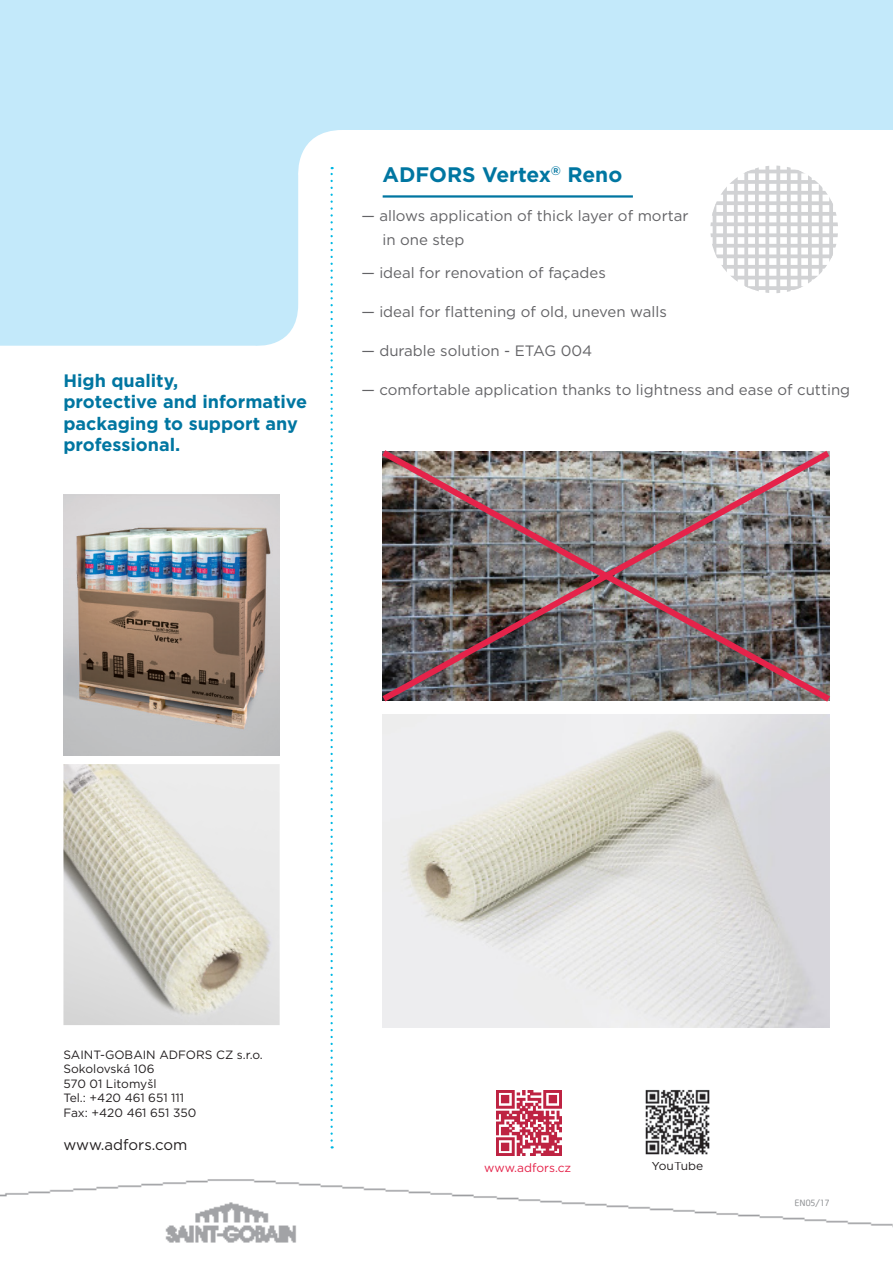
<style>
.page{position:relative;width:893px;height:1263px;background:#fff}
.page>*{position:absolute;margin:0;border:0;box-sizing:border-box;transform-origin:0 0}
.t1{font:700 21px "Gotham";color:#0076a1}
.t2{font:700 18px/21.6px "Gotham";color:#0076a1}
.t3{font:15px "Gotham";color:#636366}
.t4{font:15px "Gotham";color:#231f20}
.t5{font:12px "Gotham";color:#231f20}
.t6{font:12px "Gotham";color:#e5234a}
.t7{font:12px "Gotham";color:#231f20}
.t8{font:9px "Core Sans M45";color:#939598}
</style>
<div class="page">
<img style="left:0;top:1179px;width:892px;height:64px">
<svg style="left:330px;top:352px;width:2px;height:796px"></svg>
<img style="left:63px;top:495px;width:216px;height:260px">
<img style="left:63px;top:764px;width:216px;height:260px">
<img style="left:496px;top:1090px;width:65px;height:65px">
<img style="left:645px;top:1089px;width:65px;height:66px">
<svg style="left:0;top:0;width:892px;height:348px;fill:#c3e9fa"></svg>
<img style="left:382px;top:714px;width:447px;height:312px">
<img style="left:382px;top:450px;width:448px;height:252px">
<p class="t2" style="left:63px;top:369px;width:116px">High quality,</p>
<p class="t2" style="left:63px;top:390px;width:245px">protective and informative packaging to support any professional.</p>
<p class="t1" style="left:382px;top:162px;width:241px">ADFORS Vertex<sup>®</sup> Reno</p>
<p class="t3" style="left:361px;top:207px;width:328px">— allows application of thick layer of mortar</p>
<p class="t3" style="left:382px;top:231px;width:83px">in one step</p>
<p class="t3" style="left:361px;top:264px;width:246px">— ideal for renovation of façades</p>
<p class="t3" style="left:361px;top:303px;width:307px">— ideal for flattening of old, uneven walls</p>
<p class="t3" style="left:361px;top:342px;width:232px">— durable solution - ETAG 004</p>
<p class="t3" style="left:361px;top:381px;width:490px">— comfortable application thanks to lightness and ease of cutting</p>
<p class="t5" style="left:63px;top:1047px;width:201px">SAINT-GOBAIN ADFORS CZ s.r.o.</p>
<p class="t5" style="left:63px;top:1062px;width:93px">Sokolovská 106</p>
<p class="t5" style="left:63px;top:1076px;width:94px">570 01 Litomyšl</p>
<p class="t5" style="left:63px;top:1091px;width:122px">Tel.: +420 461 651 111</p>
<p class="t5" style="left:63px;top:1105px;width:134px">Fax: +420 461 651 350</p>
<p class="t4" style="left:63px;top:1135px;width:125px">www.adfors.com</p>
<p class="t6" style="left:484px;top:1160px;width:88px">www.adfors.cz</p>
<p class="t7" style="left:651px;top:1159px;width:53px">YouTube</p>
<p class="t8" style="left:794px;top:1197px;width:37px">EN05/17</p>
</div>
